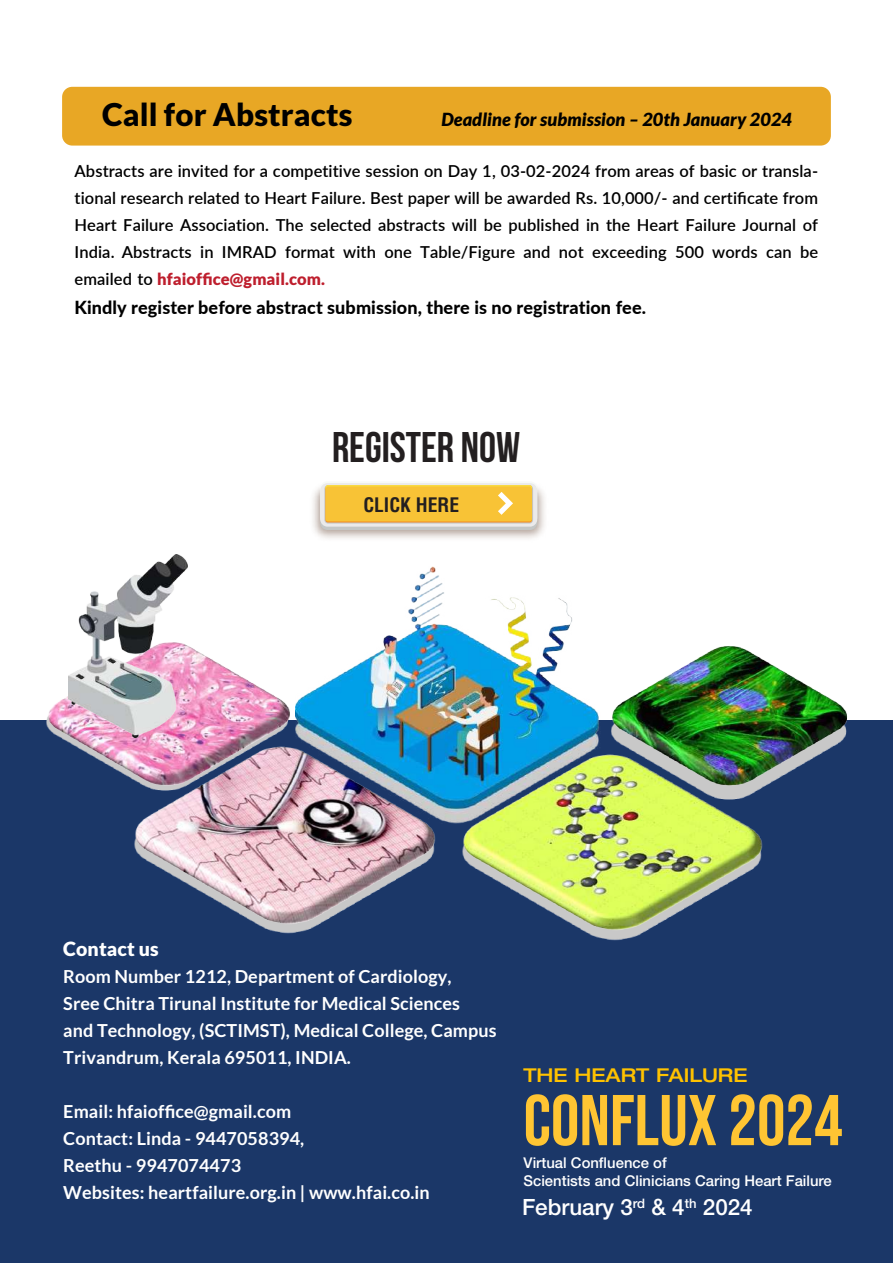
<style>
.page{position:relative;width:893px;height:1263px;background:#fff}
.page>*{position:absolute;margin:0;border:0;box-sizing:border-box;transform-origin:0 0}
.t1{font:71.7px "Bebas Neue";color:#ffc533}
.t2{font:700 42.9px "Bebas Neue";color:#231f20}
.t3{font:900 31.2px "Lato";letter-spacing:.005em;color:#000}
.t4{font:500 22.35px "Helvetica Neue LT Std";color:#fff}
.t5{font:900 19.5px "Lato";letter-spacing:.005em;color:#fff}
.t6{font:700 condensed 19.5px "Helvetica";color:#231f20}
.t7{font:500 expanded 19.05px "Helvetica Neue LT Std";color:#ffc200}
.t8{font:700 18px/27px "Lato";letter-spacing:.005em;color:#fff}
.t9{font:800 18px "Lato";letter-spacing:.005em;color:#000}
.t10{font:italic 900 18px "Lato";letter-spacing:.005em;color:#000}
.t11{font:600 16.5px/27px "Lato";letter-spacing:.005em;color:#000;text-align:justify}
.t12{font:500 14.85px/17.9px "Helvetica Neue LT Std";color:#fff}
.s1{font-weight:900;color:#be1e2d}
</style>
<div class="page">
<div style="left:1px;top:721px;width:892px;height:542px;background:#1b3768"></div>
<img style="left:303px;top:566px;width:295px;height:174px">
<img style="left:599px;top:646px;width:261px;height:134px">
<img style="left:134px;top:733px;width:317px;height:199px">
<img style="left:33px;top:720px;width:268px;height:78px">
<img style="left:35px;top:646px;width:268px;height:146px">
<img style="left:68px;top:554px;width:120px;height:183px">
<img style="left:447px;top:740px;width:330px;height:199px">
<div style="left:62px;top:87px;width:769px;height:59px;background:#e8a725;border-radius:10px"></div>
<img style="left:313px;top:487px;width:232px;height:52px">
<div style="left:320px;top:486px;width:217px;height:44px;background:#c4c7c6;border-radius:7px"></div>
<div style="left:320px;top:481px;width:217px;height:44px;background:#f7faf7;border-radius:7px"></div>
<div style="left:320px;top:483px;width:217px;height:44px;background:linear-gradient(to right,#e1e1e1,#e0e0e0);border-radius:7px"></div>
<svg style="left:324px;top:485px;width:209px;height:38px"></svg>
<div style="left:325px;top:486px;width:207px;height:36px;background:#f6a62b;border-radius:3px"></div>
<div style="left:325px;top:485px;width:207px;height:36px;background:#f8c336;border-radius:3px"></div>
<svg style="left:325px;top:485px;width:207px;height:30px"></svg>
<h3 class="t3" style="left:102px;top:97px;width:252px">Call for Abstracts</h3>
<p class="t10" style="left:442px;top:109px;width:352px">Deadline for submission – 20th January 2024</p>
<p class="t11" style="left:75px;top:157px;width:745px">Abstracts are invited for a competitive session on Day 1, 03-02-2024 from areas of basic or transla&shy;tional research related to Heart Failure. Best paper will be awarded Rs. 10,000/- and certificate from Heart Failure Association. The selected abstracts will be published in the Heart Failure Journal of India. Abstracts in IMRAD format with one Table/Figure and not exceeding 500 words can be emailed to <span class="s1">hfaioffice@gmail.com.</span></p>
<p class="t9" style="left:75px;top:294px;width:573px">Kindly register before abstract submission, there is no registration fee.</p>
<h2 class="t2" style="left:332px;top:423px;width:190px">REGISTER NOW</h2>
<p class="t6" style="left:363px;top:492px;width:97px">CLICK HERE</p>
<p class="t5" style="left:63px;top:937px;width:97px">Contact us</p>
<p class="t8" style="left:63px;top:962px;width:435px">Room Number 1212, Department of Cardiology,<br>Sree Chitra Tirunal Institute for Medical Sciences<br>and Technology, (SCTIMST), Medical College, Campus Trivandrum, Kerala 695011, INDIA.</p>
<p class="t8" style="left:63px;top:1097px;width:368px">Email: hfaioffice@gmail.com<br>Contact: Linda - 9447058394,<br>Reethu - 9947074473<br>Websites: heartfailure.org.in | www.hfai.co.in</p>
<p class="t7" style="left:523px;top:1064px;width:226px">THE HEART FAILURE</p>
<h1 class="t1" style="left:523px;top:1080px;width:321px">CONFLUX 2024</h1>
<p class="t12" style="left:523px;top:1153px;width:310px">Virtual Confluence of<br>Scientists and Clinicians Caring Heart Failure</p>
<h3 class="t4" style="left:522px;top:1194px;width:232px">February 3<sup>rd</sup> &amp; 4<sup>th</sup> 2024</h3>
</div>
